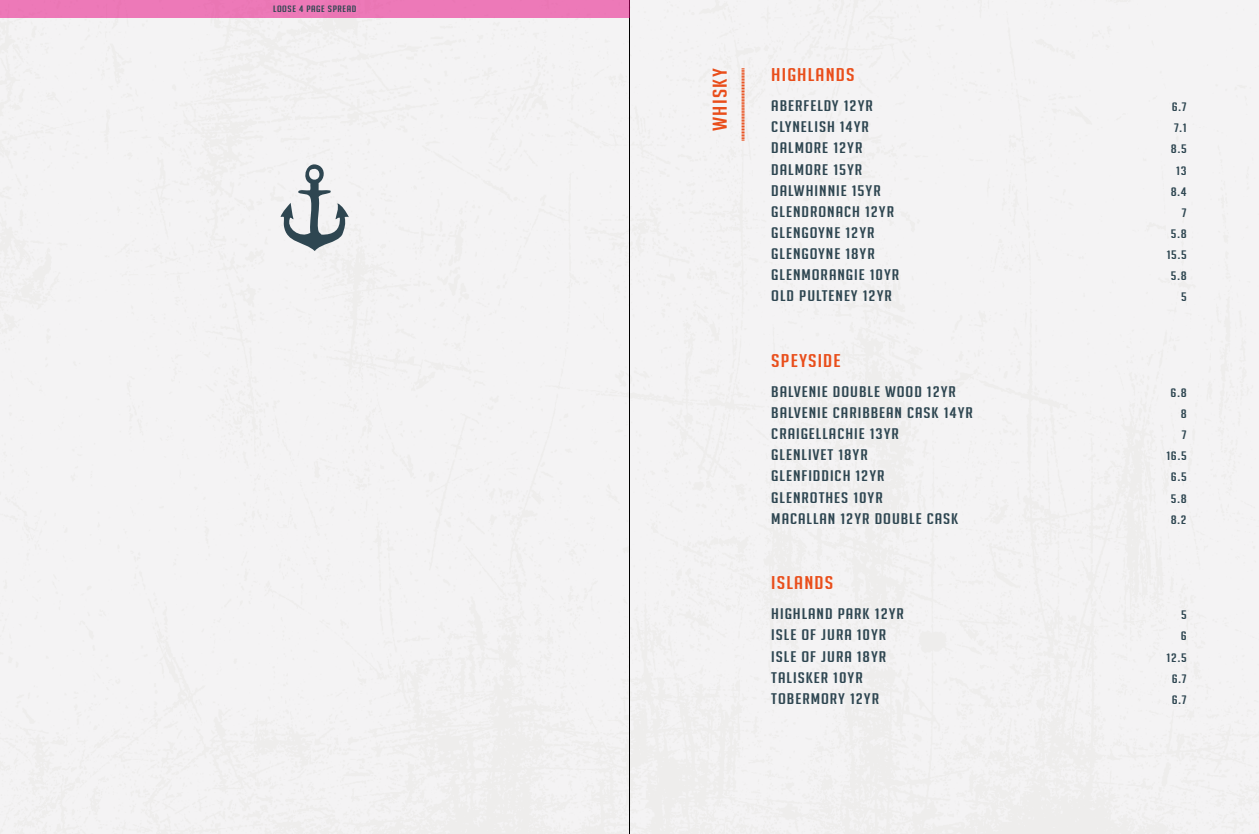
<style>
.page{position:relative;width:1259px;height:834px;background:#fff}
.page>*{position:absolute;margin:0;border:0;box-sizing:border-box;transform-origin:0 0}
.t1{font:19.5px "Big Noodle Titling";letter-spacing:.05em;color:#e94e1b;scale:1.3 1}
.t2{font:18px "Big Noodle Titling";letter-spacing:.05em;color:#e94e1b;scale:1.3 1}
.t3{font:15px "Big Noodle Titling";letter-spacing:.05em;color:#2e4651;scale:1.3 1}
.t4{font:12px "Big Noodle Titling";letter-spacing:.05em;color:#2e4651;scale:1.3 1}
.t5{font:9px "Big Noodle Titling";letter-spacing:.05em;color:#2e4651;scale:1.3 1}
</style>
<div class="page">
<svg style="left:741px;top:68px;width:3px;height:73px"></svg>
<svg style="left:280px;top:159px;width:69px;height:92px"></svg>
<hr style="left:629px;top:0;width:1px;height:833px;background:#000">
<div style="left:0;top:0;width:629px;height:17px;background:#ed79b8"></div>
<p class="t5" style="left:273px;top:4px;width:65px">LOOSE 4 PAGE SPREAD</p>
<h1 class="t1" style="left:709px;top:131px;width:50px;rotate:-90deg">WHISKY</h1>
<p class="t2" style="left:771px;top:65px;width:65px">HIGHLANDS</p>
<p class="t3" style="left:771px;top:98px;width:80px">ABERFELDY 12YR</p>
<p class="t4" style="left:1171px;top:100px;width:13px">6.7</p>
<p class="t3" style="left:771px;top:119px;width:77px">CLYNELISH 14YR</p>
<p class="t4" style="left:1174px;top:121px;width:11px">7.1</p>
<p class="t3" style="left:771px;top:140px;width:72px">DALMORE 12YR</p>
<p class="t4" style="left:1171px;top:143px;width:14px">8.5</p>
<p class="t3" style="left:771px;top:161px;width:71px">DALMORE 15YR</p>
<p class="t4" style="left:1176px;top:164px;width:9px">13</p>
<p class="t3" style="left:771px;top:182px;width:86px">DALWHINNIE 15YR</p>
<p class="t4" style="left:1171px;top:185px;width:14px">8.4</p>
<p class="t3" style="left:771px;top:203px;width:96px">GLENDRONACH 12YR</p>
<p class="t4" style="left:1182px;top:206px;width:5px">7</p>
<p class="t3" style="left:771px;top:224px;width:81px">GLENGOYNE 12YR</p>
<p class="t4" style="left:1171px;top:227px;width:14px">5.8</p>
<p class="t3" style="left:771px;top:245px;width:81px">GLENGOYNE 18YR</p>
<p class="t4" style="left:1166px;top:248px;width:17px">15.5</p>
<p class="t3" style="left:771px;top:267px;width:100px">GLENMORANGIE 10YR</p>
<p class="t4" style="left:1171px;top:269px;width:14px">5.8</p>
<p class="t3" style="left:771px;top:288px;width:94px">OLD PULTENEY 12YR</p>
<p class="t4" style="left:1181px;top:290px;width:6px">5</p>
<p class="t2" style="left:771px;top:351px;width:55px">SPEYSIDE</p>
<p class="t3" style="left:771px;top:383px;width:144px">BALVENIE DOUBLE WOOD 12YR</p>
<p class="t4" style="left:1170px;top:386px;width:14px">6.8</p>
<p class="t3" style="left:771px;top:404px;width:157px">BALVENIE CARIBBEAN CASK 14YR</p>
<p class="t4" style="left:1180px;top:407px;width:6px">8</p>
<p class="t3" style="left:771px;top:425px;width:100px">CRAIGELLACHIE 13YR</p>
<p class="t4" style="left:1182px;top:428px;width:5px">7</p>
<p class="t3" style="left:771px;top:447px;width:76px">GLENLIVET 18YR</p>
<p class="t4" style="left:1166px;top:449px;width:17px">16.5</p>
<p class="t3" style="left:771px;top:468px;width:89px">GLENFIDDICH 12YR</p>
<p class="t4" style="left:1171px;top:470px;width:14px">6.5</p>
<p class="t3" style="left:771px;top:489px;width:87px">GLENROTHES 10YR</p>
<p class="t4" style="left:1171px;top:491px;width:14px">5.8</p>
<p class="t3" style="left:771px;top:510px;width:145px">MACALLAN 12YR DOUBLE CASK</p>
<p class="t4" style="left:1170px;top:513px;width:14px">8.2</p>
<p class="t2" style="left:771px;top:573px;width:49px">ISLANDS</p>
<p class="t3" style="left:771px;top:605px;width:104px">HIGHLAND PARK 12YR</p>
<p class="t4" style="left:1181px;top:608px;width:6px">5</p>
<p class="t3" style="left:771px;top:626px;width:90px">ISLE OF JURA 10YR</p>
<p class="t4" style="left:1180px;top:629px;width:6px">6</p>
<p class="t3" style="left:771px;top:648px;width:90px">ISLE OF JURA 18YR</p>
<p class="t4" style="left:1166px;top:650px;width:17px">12.5</p>
<p class="t3" style="left:771px;top:669px;width:72px">TALISKER 10YR</p>
<p class="t4" style="left:1171px;top:671px;width:13px">6.7</p>
<p class="t3" style="left:771px;top:690px;width:84px">TOBERMORY 12YR</p>
<p class="t4" style="left:1171px;top:692px;width:13px">6.7</p>
</div>
